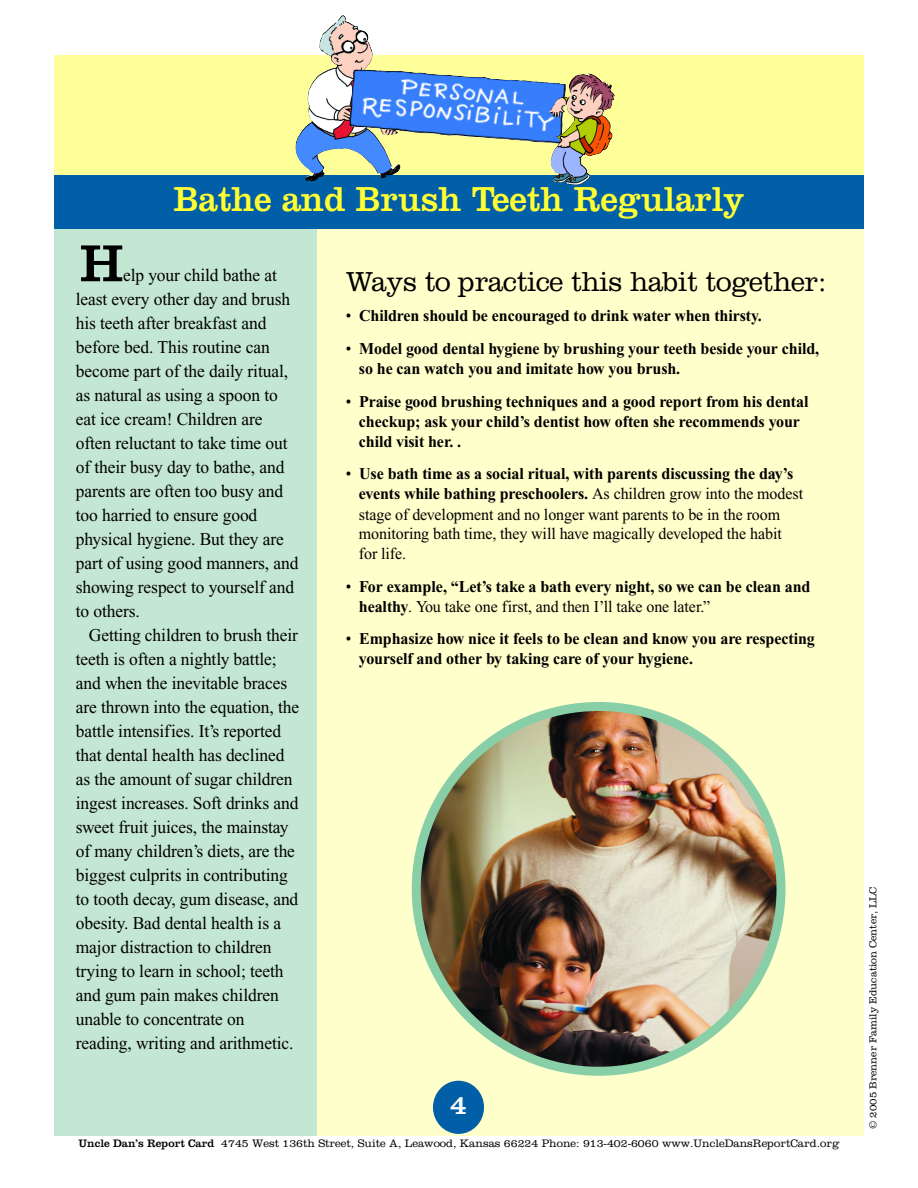
<style>
.page{position:relative;width:918px;height:1188px;background:#fff}
.page>*{position:absolute;margin:0;border:0;box-sizing:border-box;transform-origin:0 0}
.t1{font:54px "Clarendon";color:#000}
.t2{font:36px "Clarendon";letter-spacing:-.005em;color:#ff3}
.t3{font:300 28.5px "Clarendon";letter-spacing:-.01em;color:#000}
.t4{font:27.75px "Clarendon";color:#fff}
.t5{font:18px/24px "Times New Roman";letter-spacing:-.005em;color:#000}
.t6{font:700 16.5px/20.1px "Times New Roman";letter-spacing:-.005em;color:#000}
.t7{font:16.5px/20px "Times New Roman";letter-spacing:-.005em;color:#000}
.t8{font:300 11.25px "Clarendon";color:#000}
.t9{font:300 10.5px "Clarendon";color:#000}
.s1{font-weight:400}
.s2{font-weight:700}
</style>
<div class="page">
<div style="left:54px;top:170px;width:276px;height:966px;background:#c4e7d3"></div>
<div style="left:54px;top:56px;width:810px;height:135px;background:#ff9"></div>
<div style="left:317px;top:175px;width:547px;height:961px;background:#ffc"></div>
<div style="left:54px;top:176px;width:810px;height:54px;background:#005fa6"></div>
<div style="left:433px;top:1081px;width:51px;height:53px;background:#005fa6;border-radius:50%"></div>
<img style="left:412px;top:702px;width:374px;height:374px">
<img style="left:295px;top:15px;width:106px;height:167px">
<img style="left:349px;top:69px;width:200px;height:75px">
<img style="left:549px;top:73px;width:66px;height:112px">
<h2 class="t2" style="left:173px;top:186px;width:573px">Bathe and Brush Teeth Regularly</h2>
<h1 class="t1" style="left:80px;top:245px;width:45px">H</h1>
<p class="t5" style="left:76px;top:265px;width:224px;text-indent:47px">elp your child bathe at least every other day and brush his teeth after breakfast and before bed. This routine can become part of the daily ritual, as natural as using a spoon to eat ice cream! Children are often reluctant to take time out of their busy day to bathe, and parents are often too busy and too harried to ensure good physical hygiene. But they are part of using good manners, and showing respect to yourself and to others.</p>
<p class="t5" style="left:76px;top:625px;width:225px;text-indent:13px">Getting children to brush their teeth is often a nightly battle; and when the inevitable braces are thrown into the equation, the battle intensifies. It’s reported that dental health has declined as the amount of sugar children ingest increases. Soft drinks and sweet fruit juices, the mainstay of many children’s diets, are the biggest culprits in contributing to tooth decay, gum disease, and obesity. Bad dental health is a major distraction to children trying to learn in school; teeth and gum pain makes children unable to concentrate on reading, writing and arithmetic.</p>
<h3 class="t3" style="left:346px;top:272px;width:482px">Ways to practice this habit together:</h3>
<p class="t6" style="left:346px;top:308px;width:417px"><span class="s1">•</span> Children should be encouraged to drink water when thirsty.</p>
<p class="t6" style="left:359px;top:340px;width:462px;text-indent:-13px"><span class="s1">•</span> Model good dental hygiene by brushing your teeth beside your child, so he can watch you and imitate how you brush.</p>
<p class="t6" style="left:359px;top:393px;width:451px;text-indent:-13px"><span class="s1">•</span> Praise good brushing techniques and a good report from his dental checkup; ask your child’s dentist how often she recommends your child visit her. .</p>
<p class="t7" style="left:359px;top:465px;width:446px;text-indent:-13px">• <span class="s2">Use bath time as a social ritual, with parents discussing the day’s events while bathing preschoolers.</span> As children grow into the modest stage of development and no longer want parents to be in the room monitoring bath time, they will have magically developed the habit for life.</p>
<p class="t6" style="left:359px;top:578px;width:453px;text-indent:-13px"><span class="s1">•</span> For example, “Let’s take a bath every night, so we can be clean and healthy<span class="s1">. You take one first, and then I’ll take one later.”</span></p>
<p class="t6" style="left:359px;top:630px;width:457px;text-indent:-13px"><span class="s1">•</span> Emphasize how nice it feels to be clean and know you are respecting yourself and other by taking care of your hygiene.</p>
<h3 class="t4" style="left:450px;top:1095px;width:18px">4</h3>
<p class="t8" style="left:78px;top:1139px;width:763px"><span class="s1">Uncle Dan’s Report Card</span> 4745 West 136th Street, Suite A, Leawood, Kansas 66224 Phone: 913-402-6060 www.UncleDansReportCard.org</p>
<p class="t9" style="left:870px;top:1129px;width:244px;rotate:-90deg">© 2005 Brenner Family Education Center, LLC</p>
</div>
